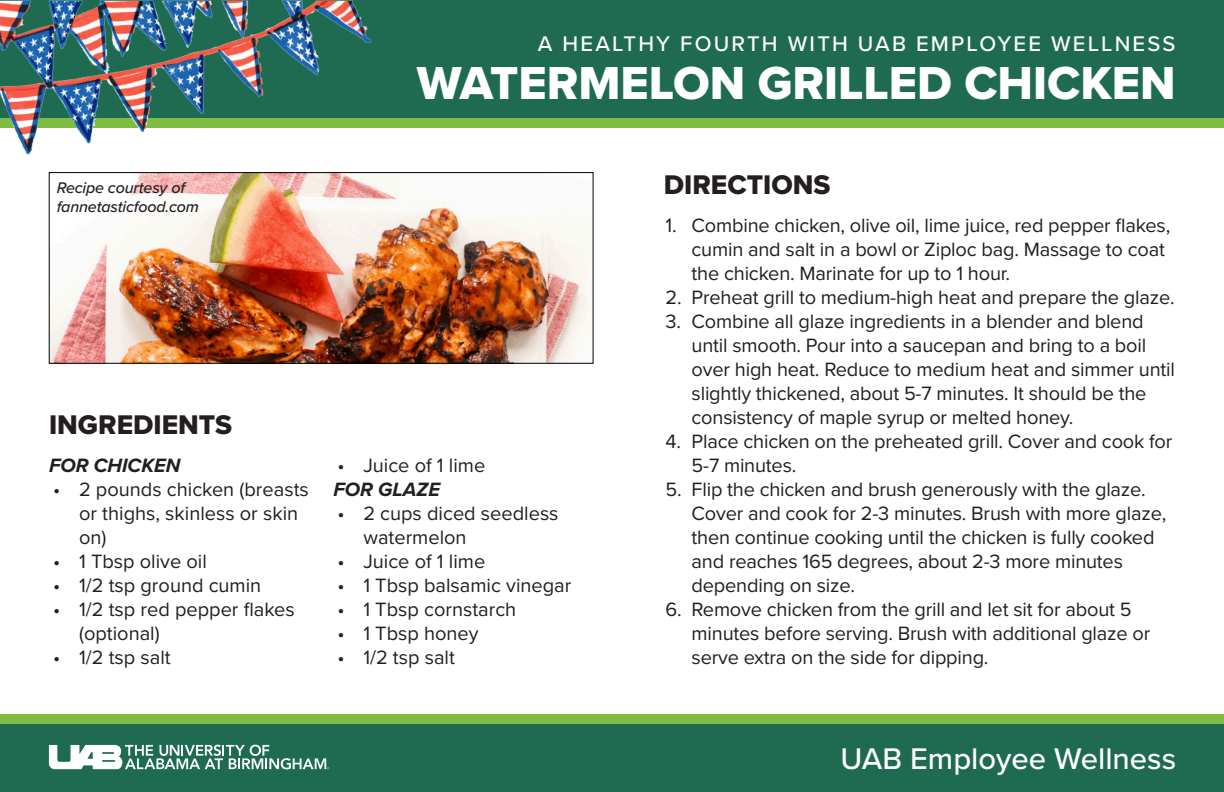
<style>
.page{position:relative;width:1224px;height:792px;background:#fff}
.page>*{position:absolute;margin:0;border:0;box-sizing:border-box;transform-origin:0 0}
.t1{font:48px "Proxima Nova Extrabld";color:#fff}
.t2{font:500 31px "Proxima Nova";color:#fff}
.t3{font:28px "Proxima Nova Extrabld";color:#231f20}
.t4{font:500 22px "Proxima Nova";letter-spacing:.1em;color:#fff}
.t5{font:20px/24px "Proxima Nova";letter-spacing:-.01em;color:#231f20}
.t6{font:italic 700 20px "Proxima Nova";color:#231f20}
.t7{font:italic 500 16px "Proxima Nova";letter-spacing:-.01em;color:#231f20}
</style>
<div class="page">
<img style="left:51px;top:174px;width:540px;height:188px">
<div style="left:49px;top:172px;width:545px;height:192px;border:1px solid #000"></div>
<div style="left:0;top:0;width:1224px;height:128px;background:#7fbd42"></div>
<div style="left:0;top:714px;width:1224px;height:72px;background:#7fbd42"></div>
<div style="left:0;top:724px;width:1224px;height:68px;background:#1e6b52"></div>
<div style="left:0;top:0;width:1224px;height:118px;background:#1e6b52"></div>
<svg style="left:49px;top:745px;width:280px;height:24px"></svg>
<img style="left:0;top:0;width:372px;height:155px">
<p class="t4" style="left:538px;top:28px;width:639px">A HEALTHY FOURTH WITH UAB EMPLOYEE WELLNESS</p>
<p class="t1" style="left:417px;top:48px;width:760px">WATERMELON GRILLED CHICKEN</p>
<p class="t7" style="left:57px;top:175px;width:130px">Recipe courtesy of</p>
<p class="t3" style="left:664px;top:164px;width:168px">DIRECTIONS</p>
<p class="t7" style="left:57px;top:194px;width:144px">fannetasticfood.com</p>
<p class="t3" style="left:49px;top:404px;width:185px">INGREDIENTS</p>
<p class="t6" style="left:49px;top:451px;width:133px">FOR CHICKEN</p>
<p class="t5" style="left:79px;top:477px;width:231px;text-indent:-26px">• 2 pounds chicken (breasts or thighs, skinless or skin on)</p>
<p class="t5" style="left:53px;top:549px;width:155px">• 1 Tbsp olive oil</p>
<p class="t5" style="left:53px;top:573px;width:210px">• 1/2 tsp ground cumin</p>
<p class="t5" style="left:79px;top:597px;width:217px;text-indent:-26px">• 1/2 tsp red pepper flakes (optional)</p>
<p class="t5" style="left:53px;top:645px;width:119px">• 1/2 tsp salt</p>
<p class="t5" style="left:337px;top:453px;width:149px">• Juice of 1 lime</p>
<p class="t6" style="left:333px;top:475px;width:108px">FOR GLAZE</p>
<p class="t5" style="left:363px;top:501px;width:197px;text-indent:-26px">• 2 cups diced seedless watermelon</p>
<p class="t5" style="left:337px;top:549px;width:149px">• Juice of 1 lime</p>
<p class="t5" style="left:337px;top:573px;width:236px">• 1 Tbsp balsamic vinegar</p>
<p class="t5" style="left:337px;top:597px;width:180px">• 1 Tbsp cornstarch</p>
<p class="t5" style="left:337px;top:621px;width:143px">• 1 Tbsp honey</p>
<p class="t5" style="left:337px;top:645px;width:119px">• 1/2 tsp salt</p>
<p class="t5" style="left:692px;top:212px;width:480px;text-indent:-26px">1. Combine chicken, olive oil, lime juice, red pepper flakes, cumin and salt in a bowl or Ziploc bag. Massage to coat the chicken. Marinate for up to 1 hour.</p>
<p class="t5" style="left:666px;top:284px;width:511px">2. Preheat grill to medium-high heat and prepare the glaze.</p>
<p class="t5" style="left:692px;top:308px;width:485px;text-indent:-26px">3. Combine all glaze ingredients in a blender and blend until smooth. Pour into a saucepan and bring to a boil over high heat. Reduce to medium heat and simmer until slightly thickened, about 5-7 minutes. It should be the consistency of maple syrup or melted honey.</p>
<p class="t5" style="left:692px;top:428px;width:482px;text-indent:-26px">4. Place chicken on the preheated grill. Cover and cook for<br>5-7 minutes.</p>
<p class="t5" style="left:692px;top:476px;width:476px;text-indent:-26px">5. Flip the chicken and brush generously with the glaze.<br>Cover and cook for 2-3 minutes. Brush with more glaze, then continue cooking until the chicken is fully cooked and reaches 165 degrees, about 2-3 more minutes depending on size.</p>
<p class="t5" style="left:692px;top:596px;width:460px;text-indent:-26px">6. Remove chicken from the grill and let sit for about 5 minutes before serving. Brush with additional glaze or serve extra on the side for dipping.</p>
<p class="t2" style="left:841px;top:735px;width:337px">UAB Employee Wellness</p>
</div>
